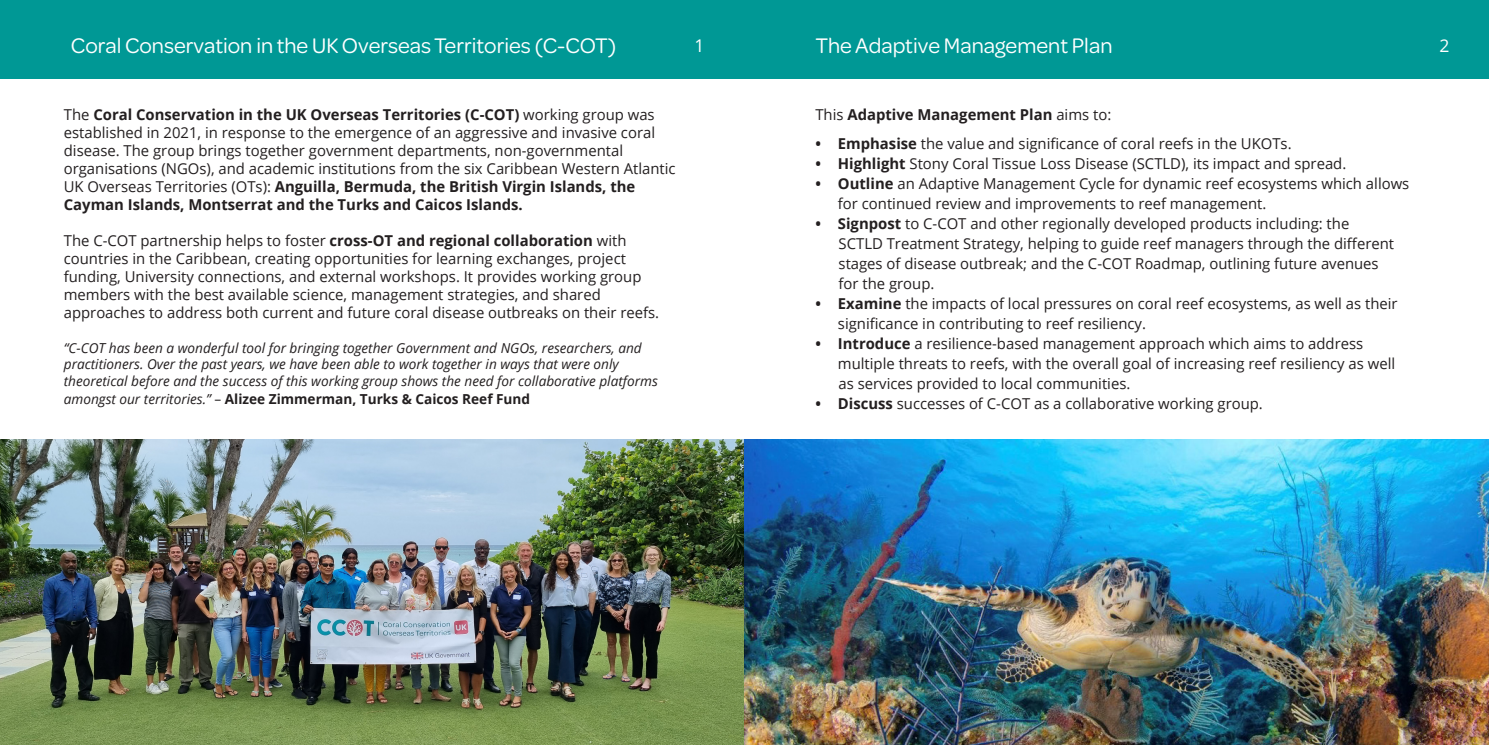
<style>
.page{position:relative;width:1489px;height:745px;background:#fff}
.page>*{position:absolute;margin:0;border:0;box-sizing:border-box;transform-origin:0 0}
.t1{font:22.5px "Omnes";color:#fff}
.t2{font:17.5px "Open Sans";color:#fff}
.t3{font:15px/18px "Open Sans";color:#231f20}
.t4{font:700 15px "Open Sans";color:#231f20}
.t5{font:italic 13.75px/16.5px "Open Sans";color:#231f20}
.s1{font-weight:700}
.s2{font-style:normal}
.s3{font-weight:700;font-style:normal}
.s4{font-weight:400}
</style>
<div class="page">
<img style="left:0;top:439px;width:1488px;height:305px">
<div style="left:0;top:0;width:744px;height:78px;background:#009895"></div>
<div style="left:744px;top:0;width:744px;height:78px;background:#009895"></div>
<p class="t1" style="left:71px;top:31px;width:547px">Coral Conservation in the UK Overseas Territories (C-COT)</p>
<p class="t2" style="left:694px;top:34px;width:12px">1</p>
<p class="t3" style="left:64px;top:105px;width:592px;text-align:justify">The <span class="s1">Coral Conservation in the UK Overseas Territories (C-COT)</span> working group was established in 2021, in response to the emergence of an aggressive and invasive coral disease. The group brings together government departments, non-governmental</p>
<p class="t3" style="left:64px;top:159px;width:613px">organisations (NGOs), and academic institutions from the six Caribbean Western Atlantic<br>UK Overseas Territories (OTs): <span class="s1">Anguilla, Bermuda, the British Virgin Islands, the</span></p>
<p class="t4" style="left:64px;top:194px;width:460px">Cayman Islands, Montserrat and the Turks and Caicos Islands.</p>
<p class="t3" style="left:64px;top:231px;width:564px">The C-COT partnership helps to foster <span class="s1">cross-OT and regional collaboration</span> with</p>
<p class="t3" style="left:64px;top:249px;width:563px">countries in the Caribbean, creating opportunities for learning exchanges, project</p>
<p class="t3" style="left:64px;top:267px;width:579px">funding, University connections, and external workshops. It provides working group members with the best available science, management strategies, and shared</p>
<p class="t3" style="left:64px;top:303px;width:597px">approaches to address both current and future coral disease outbreaks on their reefs.</p>
<p class="t5" style="left:64px;top:339px;width:579px">“C-COT has been a wonderful tool for bringing together Government and NGOs, researchers, and practitioners. Over the past years, we have been able to work together in ways that were only</p>
<p class="t5" style="left:64px;top:371px;width:595px;line-height:18px">theoretical before and the success of this working group shows the need for collaborative platforms amongst our territories.” <span class="s2">–</span> <span class="s3">Alizee Zimmerman, Turks &amp; Caicos Reef Fund</span></p>
<p class="t1" style="left:815px;top:31px;width:298px">The Adaptive Management Plan</p>
<p class="t2" style="left:1439px;top:34px;width:12px">2</p>
<p class="t4" style="left:815px;top:104px;width:297px"><span class="s4">This</span> Adaptive Management Plan <span class="s4">aims to:</span></p>
<p class="t3" style="left:815px;top:134px;width:478px"><span class="s1">• Emphasise</span> the value and significance of coral reefs in the UKOTs.</p>
<p class="t3" style="left:815px;top:154px;width:532px"><span class="s1">• Highlight</span> Stony Coral Tissue Loss Disease (SCTLD), its impact and spread.</p>
<p class="t3" style="left:837px;top:173px;width:573px;line-height:20px;text-indent:-22px"><span class="s1">• Outline</span> an Adaptive Management Cycle for dynamic reef ecosystems which allows for continued review and improvements to reef management.</p>
<p class="t3" style="left:815px;top:214px;width:535px"><span class="s1">• Signpost</span> to C-COT and other regionally developed products including: the</p>
<p class="t3" style="left:838px;top:234px;width:557px">SCTLD Treatment Strategy, helping to guide reef managers through the different</p>
<p class="t3" style="left:838px;top:254px;width:541px">stages of disease outbreak; and the C-COT Roadmap, outlining future avenues</p>
<p class="t3" style="left:838px;top:274px;width:97px">for the group.</p>
<p class="t3" style="left:837px;top:293px;width:561px;line-height:20px;text-indent:-22px"><span class="s1">• Examine</span> the impacts of local pressures on coral reef ecosystems, as well as their significance in contributing to reef resiliency.</p>
<p class="t3" style="left:837px;top:333px;width:559px;line-height:20px;text-indent:-22px"><span class="s1">• Introduce</span> a resilience-based management approach which aims to address multiple threats to reefs, with the overall goal of increasing reef resiliency as well</p>
<p class="t3" style="left:838px;top:374px;width:293px">as services provided to local communities.</p>
<p class="t3" style="left:815px;top:394px;width:449px"><span class="s1">• Discuss</span> successes of C-COT as a collaborative working group.</p>
</div>
